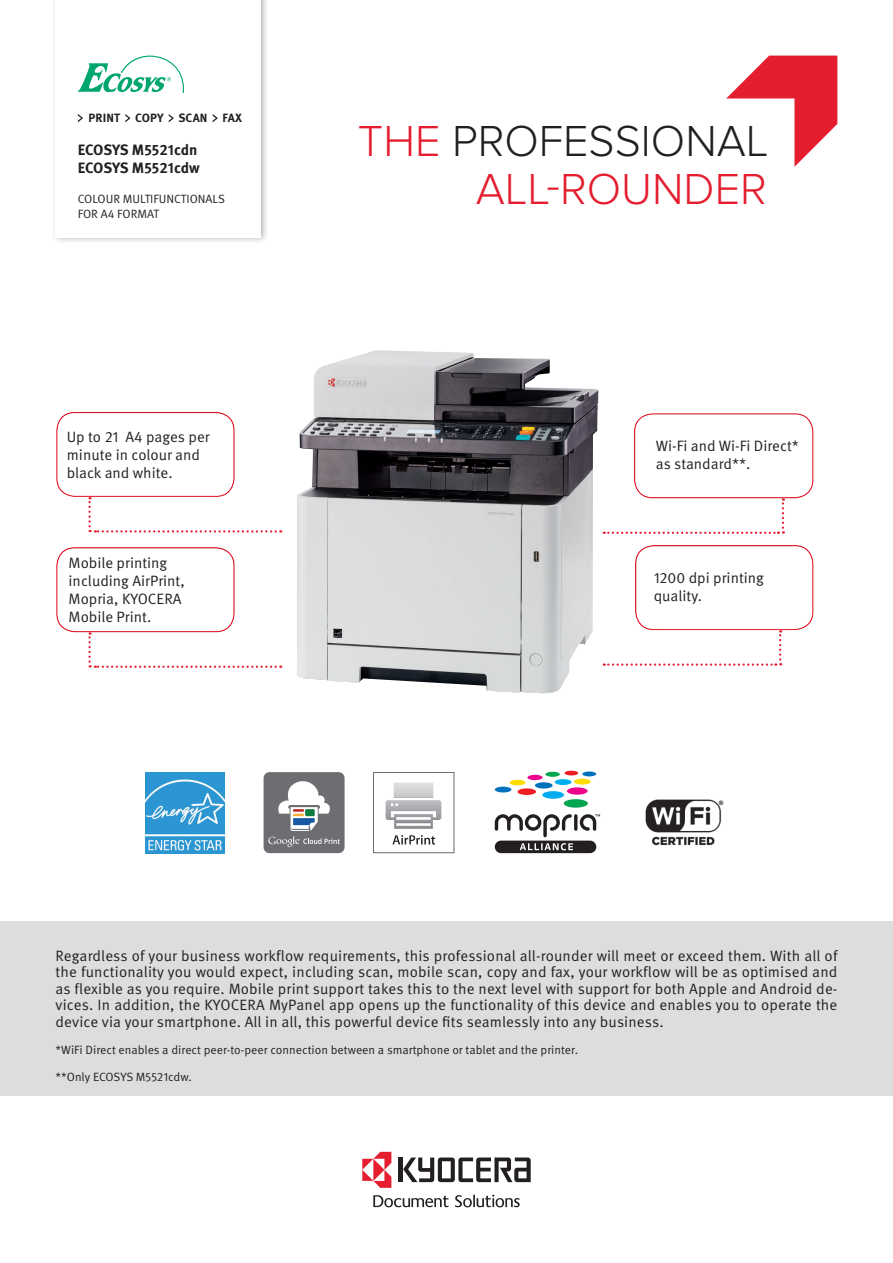
<style>
.page{position:relative;width:893px;height:1263px;background:#fff}
.page>*{position:absolute;margin:0;border:0;box-sizing:border-box;transform-origin:0 0}
.t1{font:300 45px "Proxima Nova";color:#231f20}
.t2{font:300 45px "Proxima Nova";color:#e41d2f}
.Copy1a{font:15px/16.5px "Meta Pro Norm";letter-spacing:.01em;color:#231f20;text-align:justify}
.Bodycopy{font:15px/18px "Meta Pro Norm";color:#231f20}
.Note2{font:700 15px "Meta Pro";letter-spacing:-.005em;color:#231f20}
.Copy1a-2{font:12px "Meta Pro Norm";color:#231f20}
.Note3{font:12px "Meta Pro Norm";color:#231f20}
.t3{font:700 12px "Meta Pro";letter-spacing:.01em;color:#231f20}
.s1{color:#e41d2f}
</style>
<div class="page">
<img style="left:297px;top:350px;width:301px;height:343px">
<img style="left:146px;top:772px;width:79px;height:81px">
<svg style="left:373px;top:772px;width:81px;height:81px"></svg>
<img style="left:378px;top:780px;width:72px;height:51px">
<div style="left:564px;top:799px;width:24px;height:9px;background:#00a54f;border-radius:50%"></div>
<div style="left:567px;top:787px;width:21px;height:8px;background:#ed028c;border-radius:50%"></div>
<div style="left:542px;top:791px;width:22px;height:8px;background:#00aeef;border-radius:50%"></div>
<div style="left:517px;top:788px;width:19px;height:7px;background:#ee1d23;border-radius:50%"></div>
<div style="left:535px;top:782px;width:18px;height:6px;background:#0072bc;border-radius:50%"></div>
<div style="left:545px;top:772px;width:15px;height:5px;background:#00a54f;border-radius:50%"></div>
<div style="left:527px;top:775px;width:15px;height:5px;background:#ed028c;border-radius:50%"></div>
<div style="left:510px;top:780px;width:15px;height:5px;background:#ffdc01;border-radius:50%"></div>
<div style="left:495px;top:787px;width:16px;height:5px;background:#0072bc;border-radius:50%"></div>
<div style="left:555px;top:779px;width:16px;height:6px;background:#00aeef;border-radius:50%"></div>
<hr style="left:565px;top:771px;width:13px;height:4px;background:#ee1d23;border-radius:50%">
<div style="left:574px;top:779px;width:17px;height:5px;background:#ffdc01;border-radius:50%"></div>
<div style="left:582px;top:771px;width:14px;height:5px;background:#0072bc;border-radius:50%"></div>
<svg style="left:495px;top:814px;width:105px;height:23px"></svg>
<div style="left:495px;top:840px;width:101px;height:13px;background:#231f20;border-radius:6px"></div>
<svg style="left:520px;top:843px;width:53px;height:7px"></svg>
<div style="left:264px;top:772px;width:81px;height:81px;background:#6d6e71;border-radius:6px"></div>
<svg style="left:268px;top:781px;width:72px;height:66px"></svg>
<img style="left:645px;top:799px;width:79px;height:47px">
<div style="left:0;top:921px;width:893px;height:175px;background:#dcdddf"></div>
<div style="left:51px;top:0;width:217px;height:244px;background:#231f20;opacity:.3"></div>
<div style="left:56px;top:0;width:205px;height:238px;background:#fff"></div>
<hr style="left:399px;top:1157px;width:4px;height:25px;background:#231f20">
<svg style="left:403px;top:1157px;width:128px;height:25px"></svg>
<svg style="left:362px;top:1152px;width:29px;height:36px"></svg>
<svg style="left:455px;top:1195px;width:65px;height:12px"></svg>
<svg style="left:373px;top:1195px;width:75px;height:12px"></svg>
<svg style="left:78px;top:56px;width:106px;height:37px"></svg>
<svg style="left:726px;top:56px;width:111px;height:111px"></svg>
<svg style="left:78px;top:114px;width:5px;height:8px"></svg>
<svg style="left:125px;top:114px;width:5px;height:8px"></svg>
<svg style="left:169px;top:114px;width:5px;height:8px"></svg>
<svg style="left:213px;top:114px;width:4px;height:8px"></svg>
<div style="left:55px;top:546px;width:181px;height:86px;background:#fff;opacity:.75"></div>
<div style="left:55px;top:548px;width:181px;height:86px;background:#fff"></div>
<svg style="left:88px;top:632px;width:193px;height:36px"></svg>
<svg style="left:88px;top:497px;width:193px;height:35px"></svg>
<svg style="left:604px;top:630px;width:177px;height:36px"></svg>
<div style="left:634px;top:412px;width:181px;height:86px;background:#fff;opacity:.75"></div>
<div style="left:634px;top:414px;width:181px;height:87px;background:#fff"></div>
<svg style="left:604px;top:498px;width:180px;height:36px"></svg>
<p class="t3" style="left:89px;top:109px;width:33px">PRINT</p>
<p class="t3" style="left:135px;top:109px;width:74px">COPY SCAN</p>
<p class="t3" style="left:223px;top:109px;width:21px">FAX</p>
<p class="Note2" style="left:78px;top:139px;width:121px">ECOSYS M5521cdn</p>
<p class="Note2" style="left:78px;top:157px;width:124px">ECOSYS M5521cdw</p>
<p class="Note3" style="left:78px;top:190px;width:149px">COLOUR MULTIFUNCTIONALS</p>
<p class="Note3" style="left:78px;top:205px;width:83px">FOR A4 FORMAT</p>
<p class="Bodycopy" style="left:67px;top:427px;width:144px">Up to 21 A4 pages per minute in colour and black and white.</p>
<p class="Bodycopy" style="left:69px;top:553px;width:100px">Mobile printing</p>
<p class="Bodycopy" style="left:69px;top:571px;width:118px">including AirPrint,<br>Mopria, KYOCERA<br>Mobile Print.</p>
<p class="t1" style="left:358px;top:115px;width:412px"><span class="s1">THE</span> PROFESSIONAL</p>
<p class="t2" style="left:476px;top:163px;width:293px">ALL-ROUNDER</p>
<p class="Bodycopy" style="left:656px;top:436px;width:144px">Wi-Fi and Wi-Fi Direct* as standard**.</p>
<p class="Bodycopy" style="left:654px;top:568px;width:112px">1200 dpi printing quality.</p>
<p class="Copy1a" style="left:56px;top:946px;width:783px">Regardless of your business workflow requirements, this professional all-rounder will meet or exceed them. With all of the functionality you would expect, including scan, mobile scan, copy and fax, your workflow will be as optimised and as flexible as you require. Mobile print support takes this to the next level with support for both Apple and Android de&shy;vices. In addition, the KYOCERA MyPanel app opens up the functionality of this device and enables you to operate the device via your smartphone. All in all, this powerful device fits seamlessly into any business.</p>
<p class="Copy1a-2" style="left:56px;top:1040px;width:524px">*WiFi Direct enables a direct peer-to-peer connection between a smartphone or tablet and the printer.</p>
<p class="Copy1a-2" style="left:56px;top:1067px;width:138px">**Only ECOSYS M5521cdw.</p>
</div>
